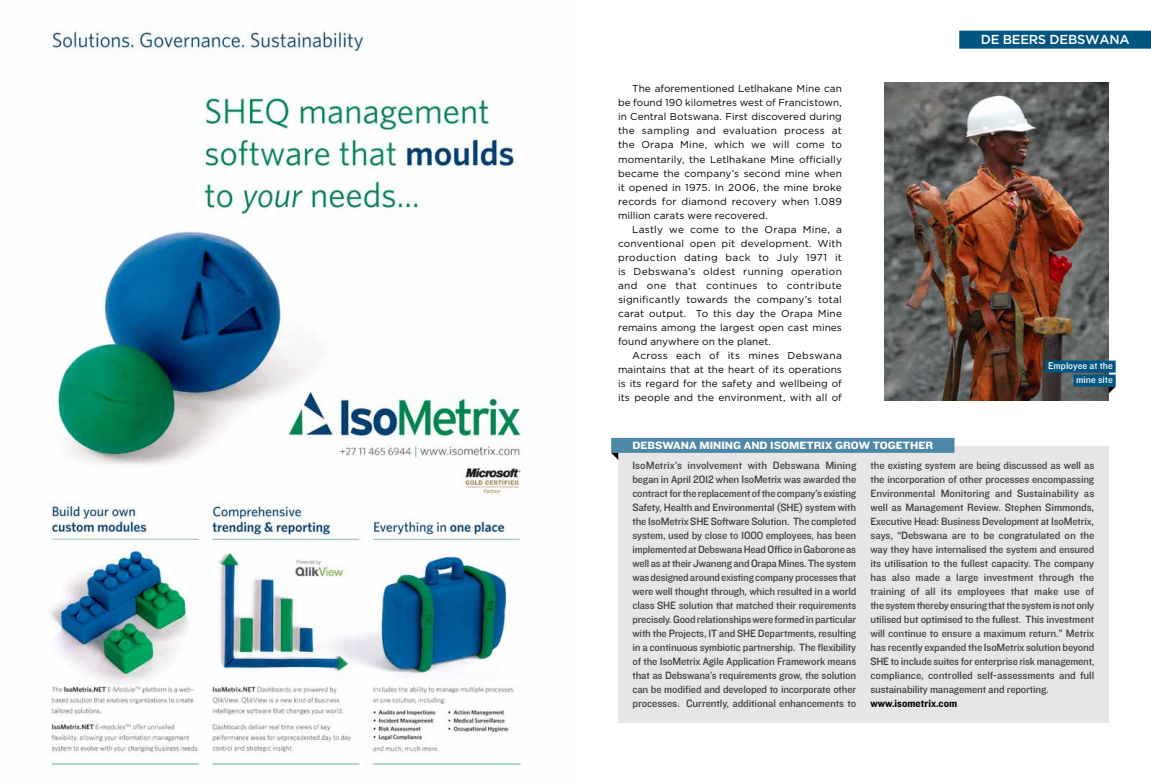
<style>
.page{position:relative;width:1151px;height:783px;background:#fff}
.page>*{position:absolute;margin:0;border:0;box-sizing:border-box;transform-origin:0 0}
.t1{font:500 13px "Gotham";letter-spacing:-.02em;color:#fff}
.t2{font:11px/14px "Knockout HTF31 Junior Middlewt";letter-spacing:-.01em;color:#414042;text-align:justify}
.t3{font:11px "Knockout HTF52 Cruiserweight";color:#fff}
.t4{font:11px "Knockout HTF51 Middleweight";color:#000}
.t5{font:10px/14px "Gotham";letter-spacing:.015em;color:#000;text-align:justify}
.t6{font:10px/14px "Knockout HTF31 Junior Middlewt";color:#fff;text-align:right}
</style>
<div class="page">
<div style="left:618px;top:446px;width:490px;height:276px;background:#e6e6e6"></div>
<img style="left:884px;top:82px;width:224px;height:318px">
<img style="left:50px;top:22px;width:472px;height:746px">
<div style="left:1045px;top:360px;width:71px;height:12px;background:#005581"></div>
<div style="left:1073px;top:374px;width:43px;height:12px;background:#005581"></div>
<svg style="left:1108px;top:386px;width:8px;height:7px"></svg>
<div style="left:959px;top:31px;width:192px;height:18px;background:#005581"></div>
<div style="left:611px;top:438px;width:343px;height:15px;background:#4d88a7"></div>
<svg style="left:611px;top:452px;width:7px;height:8px"></svg>
<p class="t5" style="left:618px;top:82px;width:225px;text-indent:14px">The aforementioned Letlhakane Mine can be found 190 kilometres west of Francistown, in Central Botswana. First discovered during the sampling and evaluation process at the Orapa Mine, which we will come to momentarily, the Letlhakane Mine officially became the company’s second mine when it opened in 1975. I n 2006, the mine broke records for diamond recovery when 1.089 million carats were recovered.</p>
<p class="t5" style="left:618px;top:222px;width:225px;text-indent:14px">Lastly we come to the Orapa Mine, a conventional open pit development. With production dating back to July 1971 it is Debswana’s oldest running operation and one that continues to contribute significantly towards the company’s total carat output. To this day the Orapa Mine remains among the largest open cast mines found anywhere on the planet.</p>
<p class="t5" style="left:618px;top:348px;width:225px;text-indent:14px">Across each of its mines Debswana maintains that at the heart of its operations is its regard for the safety and wellbeing of its people and the environment, with all of</p>
<p class="t3" style="left:632px;top:439px;width:302px">DEBSWANA MINING AND ISOMETRIX GROW TOGETHER</p>
<p class="t1" style="left:981px;top:31px;width:150px">DE BEERS DEBSWANA</p>
<p class="t6" style="left:1048px;top:359px;width:66px">Employee at the mine site</p>
<p class="t2" style="left:632px;top:458px;width:225px">IsoMetrix’s involvement with Debswana Mining began in April 2012 when IsoMetrix was awarded the contract for the replacement of the company’s existing Safety, Health and Environmental (SHE) system with the IsoMetrix SHE Software Solution. The completed system, used by close to 1000 employees, has been implemented at Debswana Head Office in Gaborone as well as at their Jwaneng and Orapa Mines. The system was designed around existing company processes that were well thought through, which resulted in a world class SHE solution that matched their requirements precisely. Good relationships were formed in particular with the Projects, IT and SHE Departments, resulting in a continuous symbiotic partnership. The flexibility of the IsoMetrix Agile Application Framework means that as Debswana’s requirements grow, the solution can be modified and developed to incorporate other processes. Currently, additional enhancements to</p>
<p class="t2" style="left:870px;top:458px;width:225px">the existing system are being discussed as well as the incorporation of other processes encompassing Environmental Monitoring and Sustainability as well as Management Review. Stephen Simmonds, Executive Head: Business Development at IsoMetrix, says, “Debswana are to be congratulated on the way they have internalised the system and ensured its utilisation to the fullest capacity. The company has also made a large investment through the training of all its employees that make use of the system thereby ensuring that the system is not only utilised but optimised to the fullest. This investment will continue to ensure a maximum return.” Metrix has recently expanded the IsoMetrix solution beyond SHE to include suites for enterprise risk management, compliance, controlled self-assessments and full sustainability management and reporting.</p>
<p class="t4" style="left:870px;top:697px;width:88px">www.isometrix.com</p>
</div>
